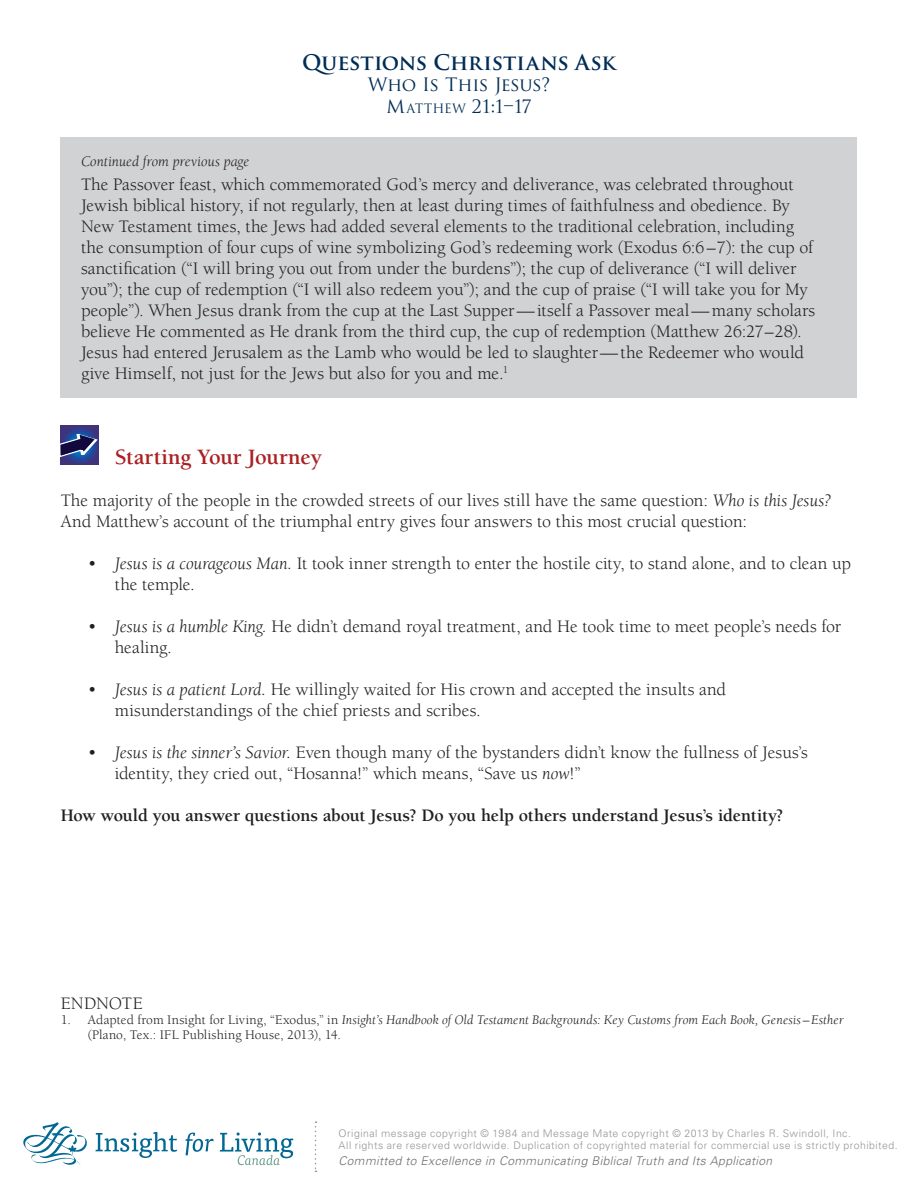
<style>
.page{position:relative;width:918px;height:1188px;background:#fff}
.page>*{position:absolute;margin:0;border:0;box-sizing:border-box;transform-origin:0 0}
.Head{font:700 22.5px "Berkeley";letter-spacing:-.005em;color:#aa1f22}
.Page_Title{font:700 21px "Trajan Pro";letter-spacing:-.005em;color:#002c55}
.Feature_1st_Prgph{font:18px/21px "Berkeley";letter-spacing:-.005em;color:#231f20}
.Body_copy_bullets{font:18px/21px "Berkeley";color:#231f20}
.Body_Copy_1st_Prgph{font:18px/21px "Berkeley";color:#231f20}
.Body_Copy_Question{font:700 18px "Berkeley";letter-spacing:-.01em;color:#231f20}
.Page_Subtitle{font:18px "Trajan Pro";letter-spacing:-.02em;color:#002c55}
.Page_Reference{font:18px "Trajan";color:#002c55}
.Body_Copy{font:18px "Berkeley";color:#231f20}
.Feature_1st_Prgph-2{font:italic 15px "Berkeley";letter-spacing:.005em;color:#231f20}
.Endnotes_LOL_2{font:13.5px/15px "Berkeley";letter-spacing:.005em;color:#231f20}
.t1{font:italic 300 12px "Univers";letter-spacing:.03em;color:#6c6d70}
.t2{font:300 10.5px/12px "Univers";letter-spacing:.045em;color:#939598}
.s1{font-size:12.6px}
.s2{font-style:italic}
</style>
<div class="page">
<svg style="left:23px;top:1122px;width:64px;height:44px"></svg>
<svg style="left:95px;top:1132px;width:82px;height:26px"></svg>
<svg style="left:185px;top:1133px;width:29px;height:22px"></svg>
<svg style="left:220px;top:1132px;width:73px;height:33px"></svg>
<svg style="left:315px;top:1121px;width:1px;height:51px"></svg>
<div style="left:61px;top:137px;width:796px;height:261px;background:#d1d2d4"></div>
<svg style="left:61px;top:426px;width:38px;height:38px"></svg>
<svg style="left:61px;top:434px;width:37px;height:23px"></svg>
<p class="Feature_1st_Prgph-2" style="left:81px;top:154px;width:170px">Continued from previous page</p>
<p class="Page_Title" style="left:302px;top:49px;width:315px">Questions Christians Ask</p>
<p class="Page_Subtitle" style="left:368px;top:73px;width:184px">Who Is This Jesus?</p>
<p class="Page_Reference" style="left:386px;top:96px;width:147px">M<span class="s1">ATTHEW</span> 21:1–17</p>
<p class="Feature_1st_Prgph" style="left:81px;top:175px;width:736px">The Passover feast, which commemorated God’s mercy and deliverance, was celebrated throughout Jewish biblical history, if not regularly, then at least during times of faithfulness and obedience. By New Testament times, the Jews had added several elements to the traditional celebration, including the consumption of four cups of wine symbolizing God’s redeeming work (Exodus 6:6–7): the cup of sanctification (“I will bring you out from under the burdens”); the cup of deliverance (“I will deliver you”); the cup of redemption (“I will also redeem you”); and the cup of praise (“I will take you for My people”). When Jesus drank from the cup at the Last Supper—itself a Passover meal—many scholars believe He commented as He drank from the third cup, the cup of redemption (Matthew 26:27–28).<br>Jesus had entered Jerusalem as the Lamb who would be led to slaughter—the Redeemer who would give Himself, not just for the Jews but also for you and me.<sup>1</sup></p>
<p class="Head" style="left:115px;top:445px;width:209px">Starting Your Journey</p>
<p class="Body_Copy_1st_Prgph" style="left:61px;top:490px;width:771px">The majority of the people in the crowded streets of our lives still have the same question: <span class="s2">Who is this Jesus?<br></span>And Matthew’s account of the triumphal entry gives four answers to this most crucial question:</p>
<p class="Body_copy_bullets" style="left:115px;top:553px;width:738px;text-indent:-27px">• <span class="s2">Jesus is a courageous Man.</span> It took inner strength to enter the hostile city, to stand alone, and to clean up the temple.</p>
<p class="Body_copy_bullets" style="left:115px;top:616px;width:728px;text-indent:-27px">• <span class="s2">Jesus is a humble King.</span> He didn’t demand royal treatment, and He took time to meet people’s needs for healing.</p>
<p class="Body_copy_bullets" style="left:115px;top:679px;width:613px;text-indent:-27px">• <span class="s2">Jesus is a patient Lord.</span> He willingly waited for His crown and accepted the insults and misunderstandings of the chief priests and scribes.</p>
<p class="Body_copy_bullets" style="left:115px;top:742px;width:695px;text-indent:-27px">• <span class="s2">Jesus is the sinner’s Savior.</span> Even though many of the bystanders didn’t know the fullness of Jesus’s identity, they cried out, “Hosanna!” which means, “Save us <span class="s2">now</span>!”</p>
<p class="Body_Copy_Question" style="left:61px;top:806px;width:724px">How would you answer questions about Jesus? Do you help others understand Jesus’s identity?</p>
<p class="Body_Copy" style="left:61px;top:994px;width:83px">ENDNOTE</p>
<p class="Endnotes_LOL_2" style="left:88px;top:1012px;width:758px;text-indent:-27px">1. Adapted from Insight for Living, “Exodus,” in <span class="s2">Insight’s Handbook of Old Testament Backgrounds: Key Customs from Each Book, Genesis –Esther </span>(Plano, Tex.: IFL Publishing House, 2013), 14.</p>
<p class="t2" style="left:339px;top:1127px;width:561px">Original message copyright © 1984 and Message Mate copyright © 2013 by Charles R. Swindoll, Inc.<br>All rights are reserved worldwide. Duplication of copyrighted material for commercial use is strictly prohibited.</p>
<p class="t1" style="left:339px;top:1154px;width:435px">Committed to Excellence in Communicating Biblical Truth and Its Application</p>
</div>
